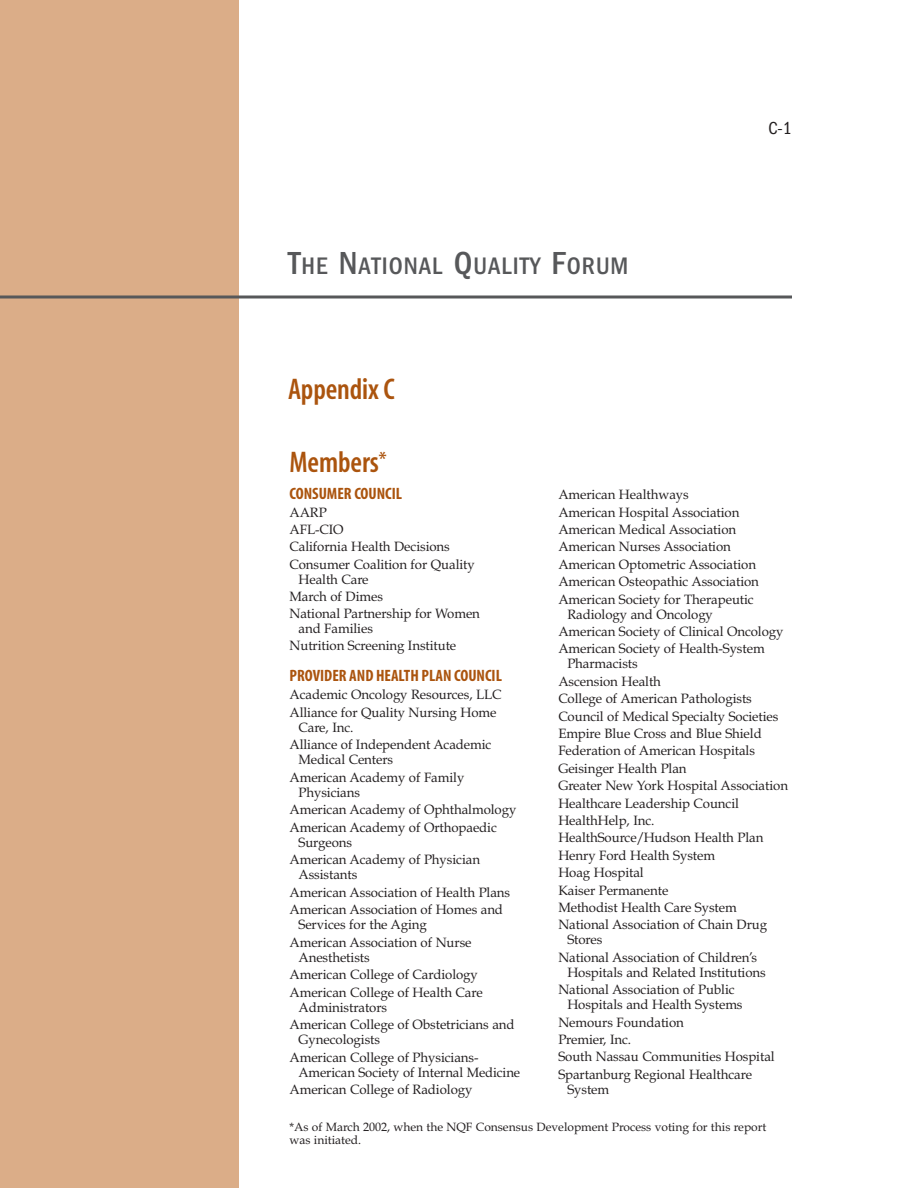
<style>
.page{position:relative;width:918px;height:1188px;background:#fff}
.page>*{position:absolute;margin:0;border:0;box-sizing:border-box;transform-origin:0 0}
.t1{font:30px "Myriad MM.565.300";letter-spacing:-.005em;color:#ab540e}
.t2{font:500 condensed 24.75px "Franklin Gothic";letter-spacing:.04em;color:#57585a}
.t3{font:condensed 18px "Franklin Gothic";color:#231f20}
.t4{font:16.5px "Myriad MM.700.300";color:#ab540e}
.t5{font:13.5px/17.4px "Book Antiqua";letter-spacing:-.005em;color:#231f20}
.t6{font:12px/13.5px "Book Antiqua";color:#231f20}
.s1{font-size:33px}
</style>
<div class="page">
<div style="left:0;top:0;width:238px;height:1188px;background:#dbad88"></div>
<hr style="left:0;top:296px;width:792px;height:2px;background:#57585a">
<h2 class="t2" style="left:288px;top:258px;width:342px"><span class="s1">T</span>HE <span class="s1">N</span>ATIONAL <span class="s1">Q</span>UALITY <span class="s1">F</span>ORUM</h2>
<h1 class="t1" style="left:288px;top:378px;width:108px">Appendix C</h1>
<h3 class="t3" style="left:768px;top:122px;width:25px">C-1</h3>
<h1 class="t1" style="left:290px;top:451px;width:99px">Members<sup>*</sup></h1>
<p class="t4" style="left:290px;top:488px;width:114px">CONSUMER COUNCIL</p>
<p class="t5" style="left:290px;top:504px;width:187px">AARP<br>AFL-CIO<br>California Health Decisions<br>Consumer Coalition for Quality</p>
<p class="t5" style="left:290px;top:570px;width:192px;text-indent:9px">Health Care<br>March of Dimes<br>National Partnership for Women</p>
<p class="t5" style="left:290px;top:620px;width:168px;text-indent:9px">and Families<br>Nutrition Screening Institute</p>
<p class="t4" style="left:290px;top:670px;width:214px">PROVIDER AND HEALTH PLAN COUNCIL</p>
<p class="t5" style="left:290px;top:686px;width:214px">Academic Oncology Resources, LLC<br>Alliance for Quality Nursing Home</p>
<p class="t5" style="left:290px;top:718px;width:203px;text-indent:9px">Care, Inc.<br>Alliance of Independent Academic</p>
<p class="t5" style="left:290px;top:751px;width:176px;text-indent:9px">Medical Centers<br>American Academy of Family</p>
<p class="t5" style="left:290px;top:783px;width:228px;text-indent:9px">Physicians<br>American Academy of Ophthalmology<br>American Academy of Orthopaedic</p>
<p class="t5" style="left:290px;top:833px;width:192px;text-indent:9px">Surgeons<br>American Academy of Physician</p>
<p class="t5" style="left:290px;top:866px;width:222px;text-indent:9px">Assistants<br>American Association of Health Plans<br>American Association of Homes and</p>
<p class="t5" style="left:290px;top:916px;width:184px;text-indent:9px">Services for the Aging<br>American Association of Nurse</p>
<p class="t5" style="left:290px;top:948px;width:195px;text-indent:9px">Anesthetists<br>American College of Cardiology<br>American College of Health Care</p>
<p class="t5" style="left:290px;top:998px;width:227px;text-indent:9px">Administrators<br>American College of Obstetricians and</p>
<p class="t5" style="left:290px;top:1031px;width:191px;text-indent:9px">Gynecologists<br>American College of Physicians-</p>
<p class="t5" style="left:290px;top:1063px;width:232px;text-indent:9px">American Society of Internal Medicine<br>American College of Radiology</p>
<p class="t5" style="left:558px;top:486px;width:202px">American Healthways<br>American Hospital Association<br>American Medical Association<br>American Nurses Association<br>American Optometric Association<br>American Osteopathic Association<br>American Society for Therapeutic</p>
<p class="t5" style="left:558px;top:605px;width:227px;text-indent:9px">Radiology and Oncology<br>American Society of Clinical Oncology<br>American Society of Health-System</p>
<p class="t5" style="left:558px;top:655px;width:231px;text-indent:9px">Pharmacists<br>Ascension Health<br>College of American Pathologists<br>Council of Medical Specialty Societies<br>Empire Blue Cross and Blue Shield<br>Federation of American Hospitals<br>Geisinger Health Plan<br>Greater New York Hospital Association<br>Healthcare Leadership Council<br>HealthHelp, Inc.<br>HealthSource/Hudson Health Plan<br>Henry Ford Health System<br>Hoag Hospital<br>Kaiser Permanente<br>Methodist Health Care System<br>National Association of Chain Drug</p>
<p class="t5" style="left:558px;top:931px;width:200px;text-indent:9px">Stores<br>National Association of Children’s</p>
<p class="t5" style="left:558px;top:963px;width:209px;text-indent:9px">Hospitals and Related Institutions<br>National Association of Public</p>
<p class="t5" style="left:558px;top:996px;width:218px;text-indent:9px">Hospitals and Health Systems<br>Nemours Foundation<br>Premier, Inc.<br>South Nassau Communities Hospital<br>Spartanburg Regional Healthcare</p>
<p class="t5" style="left:567px;top:1080px;width:43px">System</p>
<p class="t6" style="left:290px;top:1120px;width:478px">*As of March 2002, when the NQF Consensus Development Process voting for this report was initiated.</p>
</div>
